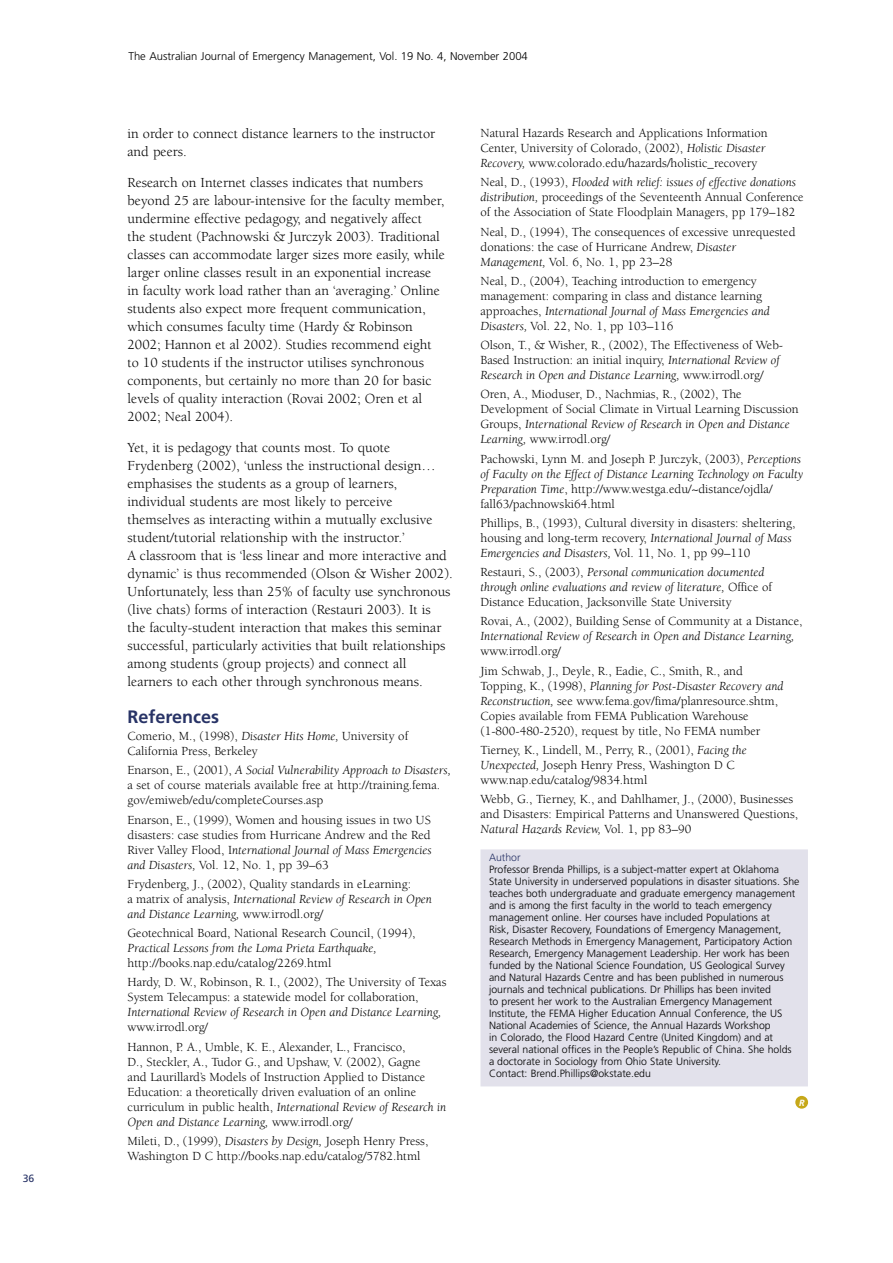
<style>
.page{position:relative;width:893px;height:1263px;background:#fff}
.page>*{position:absolute;margin:0;border:0;box-sizing:border-box;transform-origin:0 0}
.t1{font:700 18px "Frutiger";color:#283366}
.t2{font:14.25px/18px "Berkeley";color:#000}
.t3{font:12.75px/15px "Berkeley";color:#000}
.t4{font:italic 12.75px/15px "Berkeley";color:#000}
.t5{font:300 11.25px "Frutiger";color:#000}
.t6{font:300 10.5px/12px "Frutiger";color:#000}
.t7{font:300 10.5px "Frutiger";color:#283366}
.t8{font:10.5px "Frutiger";color:#283366}
.t9{font:italic 700 9px "Frutiger";color:#fff}
.s1{font-style:italic}
.s2{font-style:normal}
</style>
<div class="page">
<div style="left:480px;top:849px;width:328px;height:237px;background:#e2e1eb"></div>
<div style="left:795px;top:1096px;width:13px;height:13px;background:#c6a819;border-radius:50%"></div>
<p class="t8" style="left:23px;top:1172px;width:13px">36</p>
<p class="t5" style="left:128px;top:49px;width:401px">The Australian Journal of Emergency Management, Vol. 19 No. 4, November 2004</p>
<p class="t2" style="left:128px;top:125px;width:309px">in order to connect distance learners to the instructor and peers.</p>
<p class="t2" style="left:128px;top:174px;width:319px">Research on Internet classes indicates that numbers beyond 25 are labour-intensive for the faculty member, undermine effective pedagogy, and negatively affect<br>the student (Pachnowski &amp; Jurczyk 2003). Traditional classes can accommodate larger sizes more easily, while larger online classes result in an exponential increase in faculty work load rather than an ‘averaging.’ Online students also expect more frequent communication, which consumes faculty time (Hardy &amp; Robinson 2002; Hannon et al 2002). Studies recommend eight to 10 students if the instructor utilises synchronous components, but certainly no more than 20 for basic levels of quality interaction (Rovai 2002; Oren et al 2002; Neal 2004).</p>
<p class="t2" style="left:128px;top:438px;width:327px">Yet, it is pedagogy that counts most. To quote Frydenberg (2002), ‘unless the instructional design… emphasises the students as a group of learners, individual students are most likely to perceive themselves as interacting within a mutually exclusive student/tutorial relationship with the instructor.’<br>A classroom that is ‘less linear and more interactive and dynamic’ is thus recommended (Olson &amp; Wisher 2002).<br>Unfortunately, less than 25% of faculty use synchronous (live chats) forms of interaction (Restauri 2003). It is<br>the faculty-student interaction that makes this seminar successful, particularly activities that built relationships among students (group projects) and connect all learners to each other through synchronous means.</p>
<h1 class="t1" style="left:128px;top:706px;width:93px">References</h1>
<p class="t3" style="left:128px;top:729px;width:282px">Comerio, M., (1998), <span class="s1">Disaster Hits Home,</span> University of<br>California Press, Berkeley</p>
<p class="t3" style="left:128px;top:763px;width:325px">Enarson, E., (2001), <span class="s1">A Social Vulnerability Approach to Disasters, </span>a set of course materials available free at http://training.fema. gov/emiweb/edu/completeCourses.asp</p>
<p class="t3" style="left:128px;top:812px;width:306px;text-align:justify">Enarson, E., (1999), Women and housing issues in two US disasters: case studies from Hurricane Andrew and the Red River Valley Flood, I<span class="s1">nternational Journal of Mass Emergencies and Disasters,</span> Vol. 12, No. 1, pp 39–63</p>
<p class="t3" style="left:128px;top:877px;width:306px">Frydenberg, J., (2002), Quality standards in eLearning:<br>a matrix of analysis, <span class="s1">International Review of Research in Open and Distance Learning,</span> www.irrodl.org/</p>
<p class="t3" style="left:128px;top:926px;width:289px">Geotechnical Board, National Research Council, (1994),</p>
<p class="t4" style="left:128px;top:941px;width:250px">Practical Lessons from the Loma Prieta Earthquake,</p>
<p class="t3" style="left:128px;top:954px;width:320px;line-height:19.4px">http://books.nap.edu/catalog/2269.html<br>Hardy, D. W., Robinson, R. I., (2002), The University of Texas</p>
<p class="t3" style="left:128px;top:990px;width:292px">System Telecampus: a statewide model for collaboration,</p>
<p class="t4" style="left:128px;top:1005px;width:315px">International Review of Research in Open and Distance Learning,</p>
<p class="t3" style="left:128px;top:1018px;width:280px;line-height:19.2px">www.irrodl.org/<br>Hannon, P. A., Umble, K. E., Alexander, L., Francisco,</p>
<p class="t3" style="left:128px;top:1054px;width:320px">D., Steckler, A., Tudor G., and Upshaw, V. (2002), Gagne<br>and Laurillard’s Models of Instruction Applied to Distance Education: a theoretically driven evaluation of an online curriculum in public health, <span class="s1">International Review of Research in Open and Distance Learning,</span> www.irrodl.org/</p>
<p class="t3" style="left:128px;top:1134px;width:302px">Mileti, D., (1999), <span class="s1">Disasters by Design,</span> Joseph Henry Press,<br>Washington D C http://books.nap.edu/catalog/5782.html</p>
<p class="t3" style="left:480px;top:126px;width:289px">Natural Hazards Research and Applications Information<br>Center, University of Colorado, (2002), <span class="s1">Holistic Disaster<br>Recovery,</span> www.colorado.edu/hazards/holistic_recovery</p>
<p class="t3" style="left:480px;top:175px;width:325px">Neal, D., (1993), <span class="s1">Flooded with relief: issues of effective donations distribution,</span> proceedings of the Seventeenth Annual Conference of the Association of State Floodplain Managers, pp 179–182</p>
<p class="t3" style="left:480px;top:224px;width:317px">Neal, D., (1994), The consequences of excessive unrequested donations: the case of Hurricane Andrew, <span class="s1">Disaster<br>Management,</span> Vol. 6, No. 1, pp 23–28</p>
<p class="t3" style="left:480px;top:274px;width:291px">Neal, D., (2004), Teaching introduction to emergency management: comparing in class and distance learning approaches, <span class="s1">International Journal of Mass Emergencies and Disasters,</span> Vol. 22, No. 1, pp 103–116</p>
<p class="t3" style="left:480px;top:338px;width:304px">Olson, T., &amp; Wisher, R., (2002), The Effectiveness of Web-<br>Based Instruction: an initial inquiry, <span class="s1">International Review of<br>Research in Open and Distance Learning,</span> www.irrodl.org/</p>
<p class="t3" style="left:480px;top:387px;width:320px">Oren, A., Mioduser, D., Nachmias, R., (2002), The Development of Social Climate in Virtual Learning Discussion Groups, <span class="s1">International Review of Research in Open and Distance Learning,</span> www.irrodl.org/</p>
<p class="t3" style="left:480px;top:451px;width:324px">Pachowski, Lynn M. and Joseph P. Jurczyk, (2003), <span class="s1">Perceptions of Faculty on the Effect of Distance Learning Technology on Faculty Preparation Time</span>, http://www.westga.edu/~distance/ojdla/ fall63/pachnowski64.html</p>
<p class="t3" style="left:480px;top:516px;width:316px">Phillips, B., (1993), Cultural diversity in disasters: sheltering, housing and long-term recovery, <span class="s1">International Journal of Mass<br>Emergencies and Disasters,</span> Vol. 11, No. 1, pp 99–110</p>
<p class="t4" style="left:480px;top:565px;width:293px"><span class="s2">Restauri, S., (2003),</span> Personal communication documented through online evaluations and review of literature, <span class="s2">Office of<br>Distance Education, Jacksonville State University</span></p>
<p class="t3" style="left:480px;top:614px;width:323px">Rovai, A., (2002), Building Sense of Community at a Distance,</p>
<p class="t4" style="left:480px;top:629px;width:315px">International Review of Research in Open and Distance Learning,</p>
<p class="t3" style="left:480px;top:642px;width:264px;line-height:19.2px">www.irrodl.org/<br>Jim Schwab, J., Deyle, R., Eadie, C., Smith, R., and</p>
<p class="t3" style="left:480px;top:678px;width:304px">Topping, K., (1998), <span class="s1">Planning for Post-Disaster Recovery and Reconstruction,</span> see www.fema.gov/fima/planresource.shtm, Copies available from FEMA Publication Warehouse (1-800-480-2520), request by title, No FEMA number</p>
<p class="t3" style="left:480px;top:743px;width:268px">Tierney, K., Lindell, M., Perry, R., (2001), <span class="s1">Facing the<br>Unexpected,</span> Joseph Henry Press, Washington D C www.nap.edu/catalog/9834.html</p>
<p class="t3" style="left:480px;top:792px;width:319px">Webb, G., Tierney, K., and Dahlhamer, J., (2000), Businesses and Disasters: Empirical Patterns and Unanswered Questions,<br><span class="s1">Natural Hazards Review,</span> Vol. 1, pp 83–90</p>
<p class="t7" style="left:489px;top:852px;width:33px">Author</p>
<p class="t6" style="left:489px;top:864px;width:312px">Professor Brenda Phillips, is a subject-matter expert at Oklahoma State University in underserved populations in disaster situations. She teaches both undergraduate and graduate emergency management and is among the first faculty in the world to teach emergency management online. Her courses have included Populations at<br>Risk, Disaster Recovery, Foundations of Emergency Management, Research Methods in Emergency Management, Participatory Action Research, Emergency Management Leadership. Her work has been funded by the National Science Foundation, US Geological Survey and Natural Hazards Centre and has been published in numerous journals and technical publications. Dr Phillips has been invited<br>to present her work to the Australian Emergency Management Institute, the FEMA Higher Education Annual Conference, the US National Academies of Science, the Annual Hazards Workshop<br>in Colorado, the Flood Hazard Centre (United Kingdom) and at several national offices in the People’s Republic of China. She holds a doctorate in Sociology from Ohio State University.<br>Contact: Brend.Phillips@okstate.edu</p>
<p class="t9" style="left:799px;top:1098px;width:7px">R</p>
</div>
